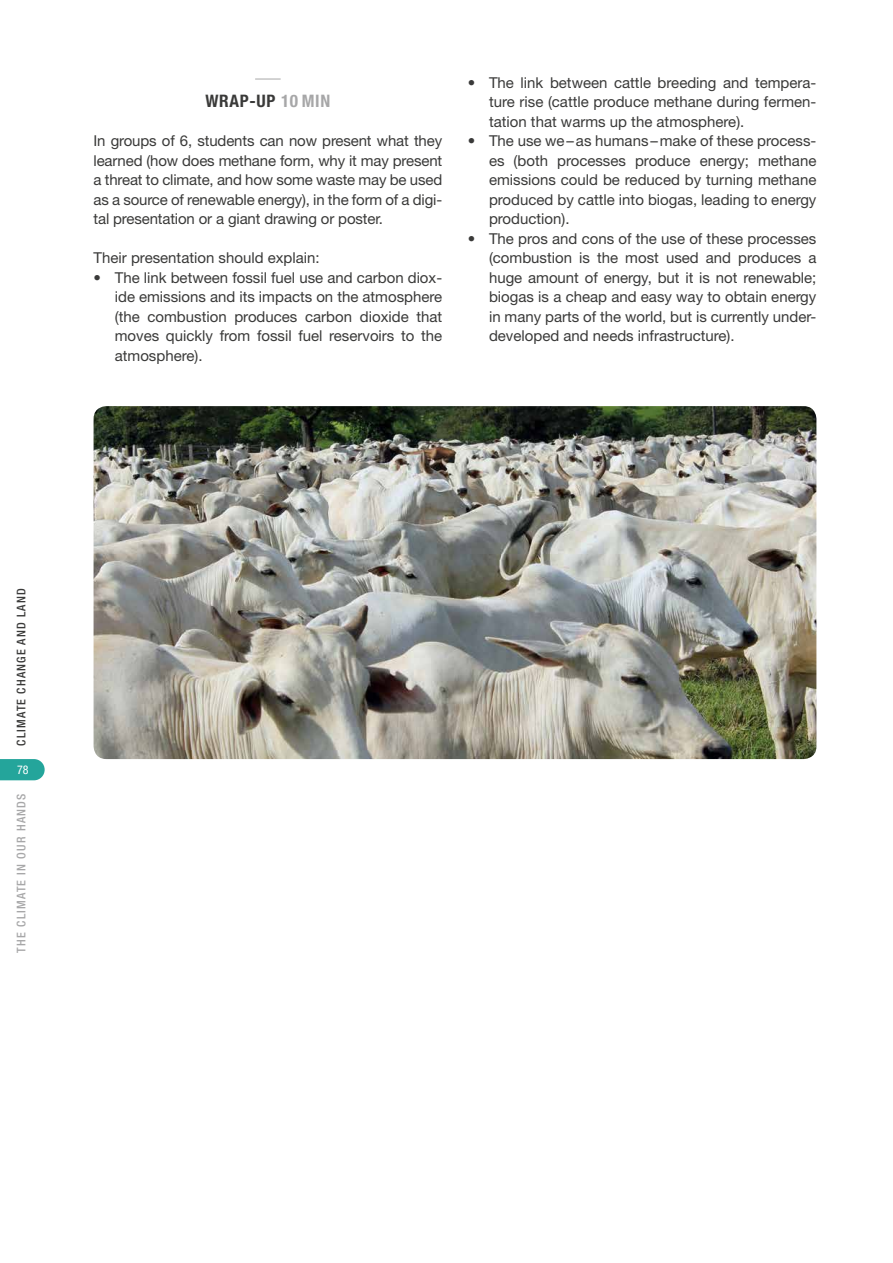
<style>
.page{position:relative;width:893px;height:1263px;background:#fff}
.page>*{position:absolute;margin:0;border:0;box-sizing:border-box;transform-origin:0 0}
.t1{font:700 condensed 17.25px "Helvetica Neue LT Std";letter-spacing:.04em;color:#3a3a39}
.t2{font:15px/19.5px "Helvetica Neue LT Std";color:#3a3a39;text-align:justify}
.t3{font:500 condensed 12px "Helvetica Neue LT Std";letter-spacing:.1em;color:#3a3a39}
.t4{font:500 condensed 12px "Helvetica Neue LT Std";letter-spacing:.1em;color:#a7a7a8}
.t5{font:condensed 12px "Helvetica Neue LT Std";color:#fff}
.s1{color:#a7a7a8}
</style>
<div class="page">
<svg style="left:0;top:759px;width:45px;height:21px"></svg>
<svg style="left:255px;top:79px;width:26px;height:1px"></svg>
<img style="left:94px;top:406px;width:722px;height:353px">
<p class="t1" style="left:205px;top:90px;width:126px">WRAP-UP <span class="s1">10 MIN</span></p>
<p class="t2" style="left:94px;top:131px;width:350px">In groups of 6, students can now present what they learned (how does methane form, why it may present a threat to climate, and how some waste may be used as a source of renewable energy), in the form of a digi&shy;tal presentation or a giant drawing or poster.</p>
<p class="t2" style="left:94px;top:248px;width:228px">Their presentation should explain:</p>
<p class="t2" style="left:115px;top:267px;width:329px;text-indent:-21px">• The link between fossil fuel use and carbon diox&shy;ide emissions and its impacts on the atmosphere (the combustion produces carbon dioxide that moves quickly from fossil fuel reservoirs to the atmosphere).</p>
<p class="t2" style="left:489px;top:72px;width:329px;text-indent:-21px">• The link between cattle breeding and tempera&shy;ture rise (cattle produce methane during fermen&shy;tation that warms up the atmosphere).</p>
<p class="t2" style="left:489px;top:131px;width:329px;text-indent:-21px">• The use we–as humans –make of these process&shy;es (both processes produce energy; methane emissions could be reduced by turning methane produced by cattle into biogas, leading to energy production).</p>
<p class="t2" style="left:489px;top:228px;width:329px;text-indent:-21px">• The pros and cons of the use of these processes (combustion is the most used and produces a huge amount of energy, but it is not renewable; biogas is a cheap and easy way to obtain energy in many parts of the world, but is currently under&shy;developed and needs infrastructure).</p>
<p class="t3" style="left:14px;top:746px;width:159px;rotate:-90deg">CLIMATE CHANGE AND LAND</p>
<p class="t5" style="left:17px;top:763px;width:13px">78</p>
<p class="t4" style="left:14px;top:952px;width:160px;rotate:-90deg">THE CLIMATE IN OUR HANDS</p>
</div>
